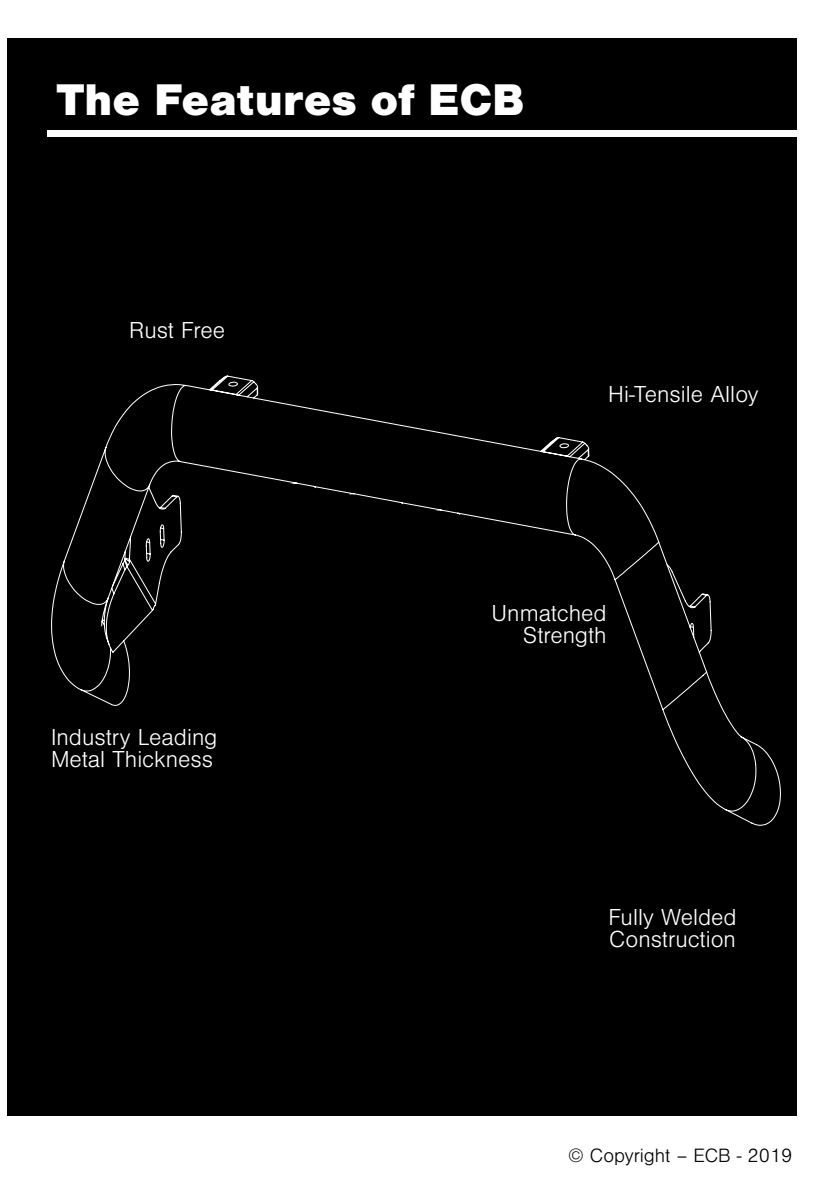
<style>
.page{position:relative;width:840px;height:1191px;background:#fff}
.page>*{position:absolute;margin:0;border:0;box-sizing:border-box;transform-origin:0 0}
.t1{font:900 46px "Nimbus San";color:#fff}
.t2{font:300 24px/22px "Nimbus San";color:#fff}
.t3{font:300 20px "Nimbus San";color:#000}
</style>
<div class="page">
<div style="left:7px;top:38px;width:789px;height:1077px;background:#000"></div>
<svg style="left:51px;top:375px;width:730px;height:451px"></svg>
<div style="left:47px;top:130px;width:749px;height:6px;background:#fff"></div>
<svg style="left:263px;top:480px;width:228px;height:100px"></svg>
<h1 class="t1" style="left:57px;top:73px;width:469px">The Features of ECB</h1>
<p class="t2" style="left:129px;top:320px;width:97px">Rust Free</p>
<p class="t2" style="left:51px;top:727px;width:168px">Industry Leading<br>Metal Thickness</p>
<p class="t2" style="left:608px;top:383px;width:152px">Hi-Tensile Alloy</p>
<p class="t2" style="left:491px;top:602px;width:116px;text-align:right">Unmatched<br>Strength</p>
<p class="t2" style="left:608px;top:907px;width:130px">Fully Welded<br>Construction</p>
<p class="t3" style="left:568px;top:1144px;width:225px">© Copyright – ECB - 2019</p>
</div>
